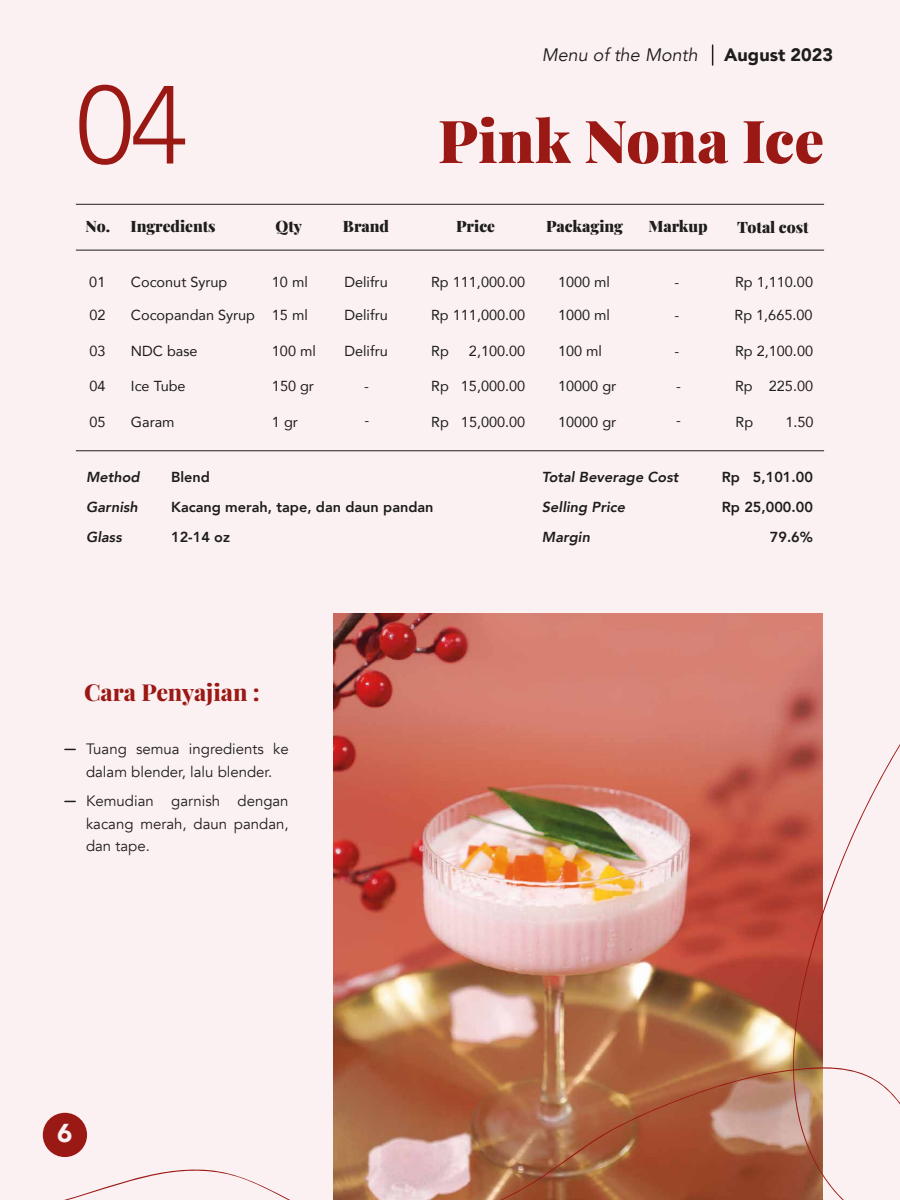
<style>
.page{position:relative;width:900px;height:1200px;background:#fcf1f2}
.page>*{position:absolute;margin:0;border:0;box-sizing:border-box;transform-origin:0 0}
.t1{font:300 109.5px "Avenir";color:#9b1915}
.t2{font:900 59.25px "Playfair Display";color:#9b1915}
.t3{font:900 25.88px "Avenir";color:#fcf1f2}
.t4{font:800 23.33px "Playfair Display";color:#9b1915}
.t5{font:italic 18px "Avenir";color:#1d1d1b}
.t6{font:900 18px "Avenir";color:#1d1d1b}
.t7{font:900 15.67px "Playfair Display";color:#1d1d1b}
.t8{font:15px/22.5px "Avenir";color:#1d1d1b}
.t9{font:14.48px "Avenir";color:#1d1d1b}
.t10{font:800 14.48px "Avenir";color:#1d1d1b}
.t11{font:italic 800 14.48px "Avenir";color:#1d1d1b}
</style>
<div class="page">
<svg style="left:712px;top:45px;width:1px;height:20px"></svg>
<hr style="left:76px;top:450px;width:748px;height:1px;background:#1d1d1b">
<hr style="left:76px;top:250px;width:748px;height:1px;background:#1d1d1b">
<hr style="left:76px;top:204px;width:748px;height:1px;background:#1d1d1b">
<img style="left:334px;top:613px;width:489px;height:61px">
<img style="left:42px;top:674px;width:858px;height:526px">
<div style="left:43px;top:1113px;width:44px;height:44px;background:#9b1915;border-radius:50%"></div>
<h1 class="t1" style="left:77px;top:61px;width:113px">04</h1>
<p class="t5" style="left:542px;top:44px;width:157px">Menu of the Month</p>
<p class="t6" style="left:724px;top:39px;width:110px">August 2023</p>
<h2 class="t2" style="left:438px;top:94px;width:388px">Pink Nona Ice</h2>
<p class="t7" style="left:86px;top:214px;width:26px">No.</p>
<p class="t7" style="left:276px;top:214px;width:28px">Qty</p>
<p class="t7" style="left:343px;top:214px;width:48px">Brand</p>
<p class="t7" style="left:456px;top:214px;width:41px">Price</p>
<p class="t7" style="left:546px;top:214px;width:79px">Packaging</p>
<p class="t7" style="left:648px;top:214px;width:61px">Markup</p>
<p class="t7" style="left:737px;top:215px;width:73px">Total cost</p>
<p class="t7" style="left:130px;top:214px;width:87px">Ingredients</p>
<p class="t9" style="left:89px;top:270px;width:18px">01</p>
<p class="t9" style="left:131px;top:270px;width:98px">Coconut Syrup</p>
<p class="t9" style="left:272px;top:270px;width:37px">10 ml</p>
<p class="t9" style="left:344px;top:270px;width:45px">Delifru</p>
<p class="t9" style="left:431px;top:270px;width:96px">Rp 111,000.00</p>
<p class="t9" style="left:558px;top:270px;width:54px">1000 ml</p>
<p class="t9" style="left:735px;top:270px;width:80px">Rp 1,110.00</p>
<p class="t9" style="left:89px;top:304px;width:18px">02</p>
<p class="t9" style="left:131px;top:304px;width:178px">Cocopandan Syrup 15 ml</p>
<p class="t9" style="left:344px;top:304px;width:45px">Delifru</p>
<p class="t9" style="left:431px;top:304px;width:96px">Rp 111,000.00</p>
<p class="t9" style="left:558px;top:304px;width:54px">1000 ml</p>
<p class="t9" style="left:735px;top:304px;width:80px">Rp 1,665.00</p>
<p class="t9" style="left:89px;top:339px;width:18px">03</p>
<p class="t9" style="left:131px;top:339px;width:68px">NDC base</p>
<p class="t9" style="left:272px;top:339px;width:45px">100 ml</p>
<p class="t9" style="left:344px;top:339px;width:45px">Delifru</p>
<p class="t9" style="left:431px;top:339px;width:19px">Rp</p>
<p class="t9" style="left:469px;top:339px;width:58px">2,100.00</p>
<p class="t9" style="left:558px;top:339px;width:45px">100 ml</p>
<p class="t9" style="left:735px;top:339px;width:80px">Rp 2,100.00</p>
<p class="t9" style="left:89px;top:375px;width:18px">04</p>
<p class="t9" style="left:131px;top:375px;width:56px">Ice Tube</p>
<p class="t9" style="left:272px;top:375px;width:44px">150 gr</p>
<p class="t9" style="left:431px;top:375px;width:96px">Rp 15,000.00</p>
<p class="t9" style="left:558px;top:375px;width:60px">10000 gr</p>
<p class="t9" style="left:735px;top:375px;width:80px">Rp 225.00</p>
<p class="t9" style="left:89px;top:410px;width:18px">05</p>
<p class="t9" style="left:131px;top:410px;width:45px">Garam</p>
<p class="t9" style="left:272px;top:410px;width:28px">1 gr</p>
<p class="t9" style="left:431px;top:410px;width:96px">Rp 15,000.00</p>
<p class="t9" style="left:558px;top:410px;width:60px">10000 gr</p>
<p class="t9" style="left:736px;top:410px;width:19px">Rp</p>
<p class="t9" style="left:785px;top:410px;width:30px">1.50</p>
<p class="t9" style="left:675px;top:270px;width:6px">-</p>
<p class="t9" style="left:675px;top:304px;width:6px">-</p>
<p class="t9" style="left:675px;top:339px;width:6px">-</p>
<p class="t9" style="left:676px;top:375px;width:6px">-</p>
<p class="t9" style="left:676px;top:409px;width:6px">-</p>
<p class="t9" style="left:364px;top:375px;width:6px">-</p>
<p class="t9" style="left:364px;top:409px;width:6px">-</p>
<p class="t11" style="left:86px;top:469px;width:55px">Method</p>
<p class="t10" style="left:171px;top:466px;width:40px">Blend</p>
<p class="t11" style="left:542px;top:469px;width:138px">Total Beverage Cost</p>
<p class="t10" style="left:722px;top:466px;width:93px">Rp 5,101.00</p>
<p class="t11" style="left:86px;top:498px;width:53px">Garnish</p>
<p class="t10" style="left:171px;top:495px;width:264px">Kacang merah, tape, dan daun pandan</p>
<p class="t11" style="left:542px;top:498px;width:85px">Selling Price</p>
<p class="t10" style="left:722px;top:495px;width:93px">Rp 25,000.00</p>
<p class="t11" style="left:86px;top:528px;width:37px">Glass</p>
<p class="t10" style="left:171px;top:526px;width:60px">12-14 oz</p>
<p class="t11" style="left:542px;top:528px;width:50px">Margin</p>
<p class="t10" style="left:770px;top:526px;width:45px">79.6%</p>
<h3 class="t4" style="left:84px;top:674px;width:177px">Cara Penyajian :</h3>
<p class="t8" style="left:86px;top:738px;width:204px">Tuang semua ingredients ke dalam blender, lalu blender.</p>
<p class="t8" style="left:86px;top:790px;width:204px;text-align:justify">Kemudian garnish dengan kacang merah, daun pandan, dan tape.</p>
<h3 class="t3" style="left:57px;top:1111px;width:17px">6</h3>
</div>
